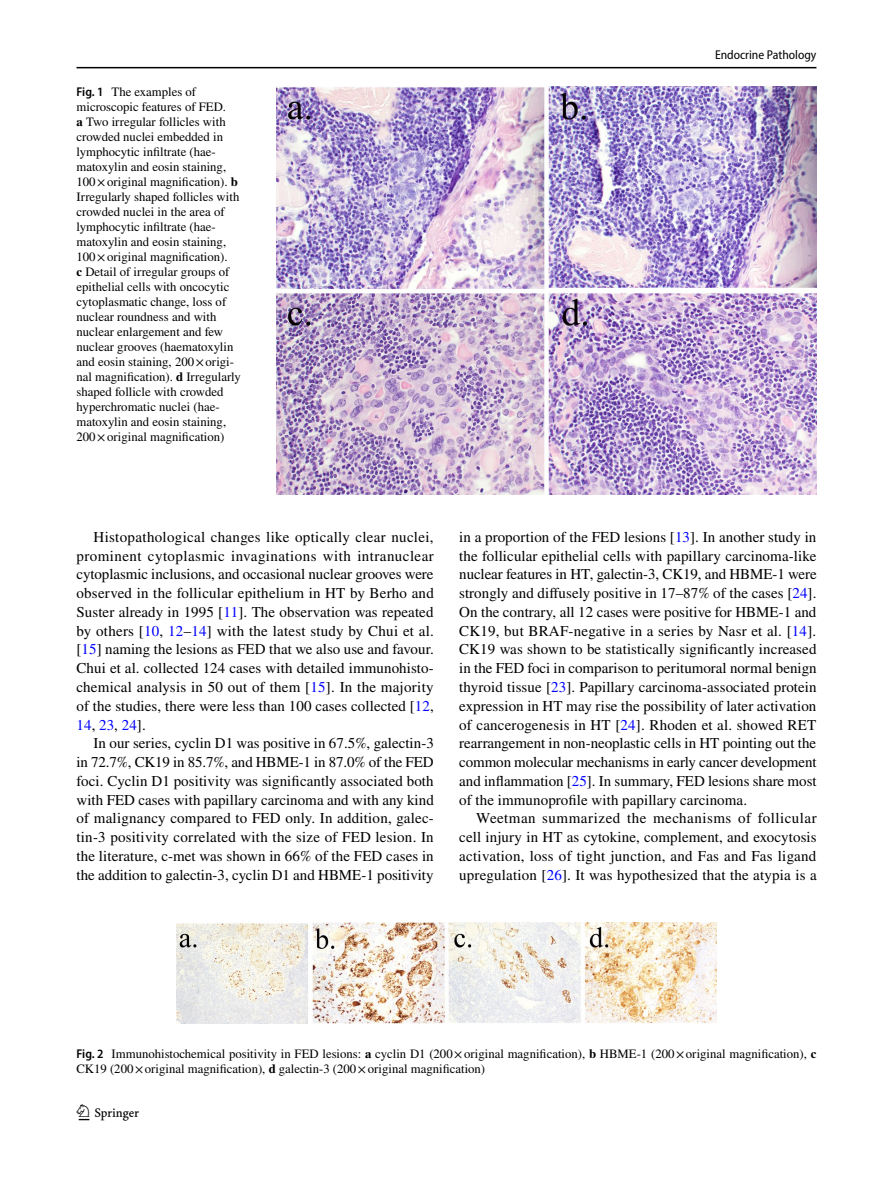
<style>
.page{position:relative;width:893px;height:1187px;background:#fff}
.page>*{position:absolute;margin:0;border:0;box-sizing:border-box;transform-origin:0 0}
.t1{font:22.5px "Springnew Regular 2";color:#000}
.t2{font:15px/18.8px "STIX";letter-spacing:.005em;color:#000;text-align:justify}
.t3{font:12.75px/15px "STIX";color:#000}
.t4{font:semi-condensed 12.75px "Myriad Pro";color:#000}
.s1{font-family:"Myriad Pro";font-weight:600;font-stretch:semi-condensed}
.s2{font-weight:700}
.s3{color:#00f}
</style>
<div class="page">
<hr style="left:77px;top:67px;width:739px;height:1px;background:#000">
<img style="left:276px;top:87px;width:540px;height:407px">
<img style="left:176px;top:922px;width:540px;height:101px">
<p class="t3" style="left:77px;top:85px;width:166px"><span class="s1">Fig. 1</span> The examples of microscopic features of FED.<br><span class="s2">a</span> Two irregular follicles with crowded nuclei embedded in lymphocytic infiltrate (hae&shy;matoxylin and eosin staining,<br>100×original magnification). <span class="s2">b<br></span>Irregularly shaped follicles with crowded nuclei in the area of lymphocytic infiltrate (hae&shy;matoxylin and eosin staining,<br>100×original magnification).<br><span class="s2">c</span> Detail of irregular groups of epithelial cells with oncocytic cytoplasmatic change, loss of nuclear roundness and with nuclear enlargement and few nuclear grooves (haematoxylin and eosin staining, 200×origi&shy;nal magnification). <span class="s2">d</span> Irregularly shaped follicle with crowded hyperchromatic nuclei (hae&shy;matoxylin and eosin staining,<br>200×original magnification)</p>
<p class="t4" style="left:715px;top:48px;width:103px">Endocrine Pathology</p>
<p class="t2" style="left:77px;top:528px;width:359px;text-indent:17px">Histopathological changes like optically clear nuclei, prominent cytoplasmic invaginations with intranuclear cytoplasmic inclusions, and occasional nuclear grooves were observed in the follicular epithelium in HT by Berho and Suster already in 1995 [<span class="s3">11</span>]. The observation was repeated by others [<span class="s3">10</span>, <span class="s3">12</span>–<span class="s3">14</span>] with the latest study by Chui et al. [<span class="s3">15</span>] naming the lesions as FED that we also use and favour.<br>Chui et al. collected 124 cases with detailed immunohisto&shy;chemical analysis in 50 out of them [<span class="s3">15</span>]. In the majority of the studies, there were less than 100 cases collected [<span class="s3">12</span>, <span class="s3">14</span>, <span class="s3">23</span>, <span class="s3">24</span>].</p>
<p class="t2" style="left:77px;top:734px;width:359px;text-indent:17px">In our series, cyclin D1 was positive in 67.5%, galectin-3 in 72.7%, CK19 in 85.7%, and HBME-1 in 87.0% of the FED foci. Cyclin D1 positivity was significantly associated both with FED cases with papillary carcinoma and with any kind of malignancy compared to FED only. In addition, galec&shy;tin-3 positivity correlated with the size of FED lesion. In the literature, c-met was shown in 66% of the FED cases in the addition to galectin-3, cyclin D1 and HBME-1 positivity</p>
<p class="t2" style="left:459px;top:528px;width:359px">in a proportion of the FED lesions [<span class="s3">13</span>]. In another study in the follicular epithelial cells with papillary carcinoma-like nuclear features in HT, galectin-3, CK19, and HBME-1 were strongly and diffusely positive in 17–87% of the cases [<span class="s3">24</span>].<br>On the contrary, all 12 cases were positive for HBME-1 and CK19, but BRAF-negative in a series by Nasr et al. [<span class="s3">14</span>].<br>CK19 was shown to be statistically significantly increased in the FED foci in comparison to peritumoral normal benign thyroid tissue [<span class="s3">23</span>]. Papillary carcinoma-associated protein expression in HT may rise the possibility of later activation of cancerogenesis in HT [<span class="s3">24</span>]. Rhoden et al. showed RET rearrangement in non-neoplastic cells in HT pointing out the common molecular mechanisms in early cancer development and inflammation [<span class="s3">25</span>]. In summary, FED lesions share most of the immunoprofile with papillary carcinoma.</p>
<p class="t2" style="left:459px;top:809px;width:359px;text-indent:17px">Weetman summarized the mechanisms of follicular cell injury in HT as cytokine, complement, and exocytosis activation, loss of tight junction, and Fas and Fas ligand upregulation [<span class="s3">26</span>]. It was hypothesized that the atypia is a</p>
<p class="t3" style="left:77px;top:1047px;width:741px"><span class="s1">Fig. 2</span> Immunohistochemical positivity in FED lesions: <span class="s2">a</span> cyclin D1 (200×original magnification), <span class="s2">b</span> HBME-1 (200×original magnification), <span class="s2">c<br></span>CK19 (200×original magnification), <span class="s2">d</span> galectin-3 (200×original magnification)</p>
<h1 class="t1" style="left:79px;top:1104px;width:62px">1 3</h1>
</div>
